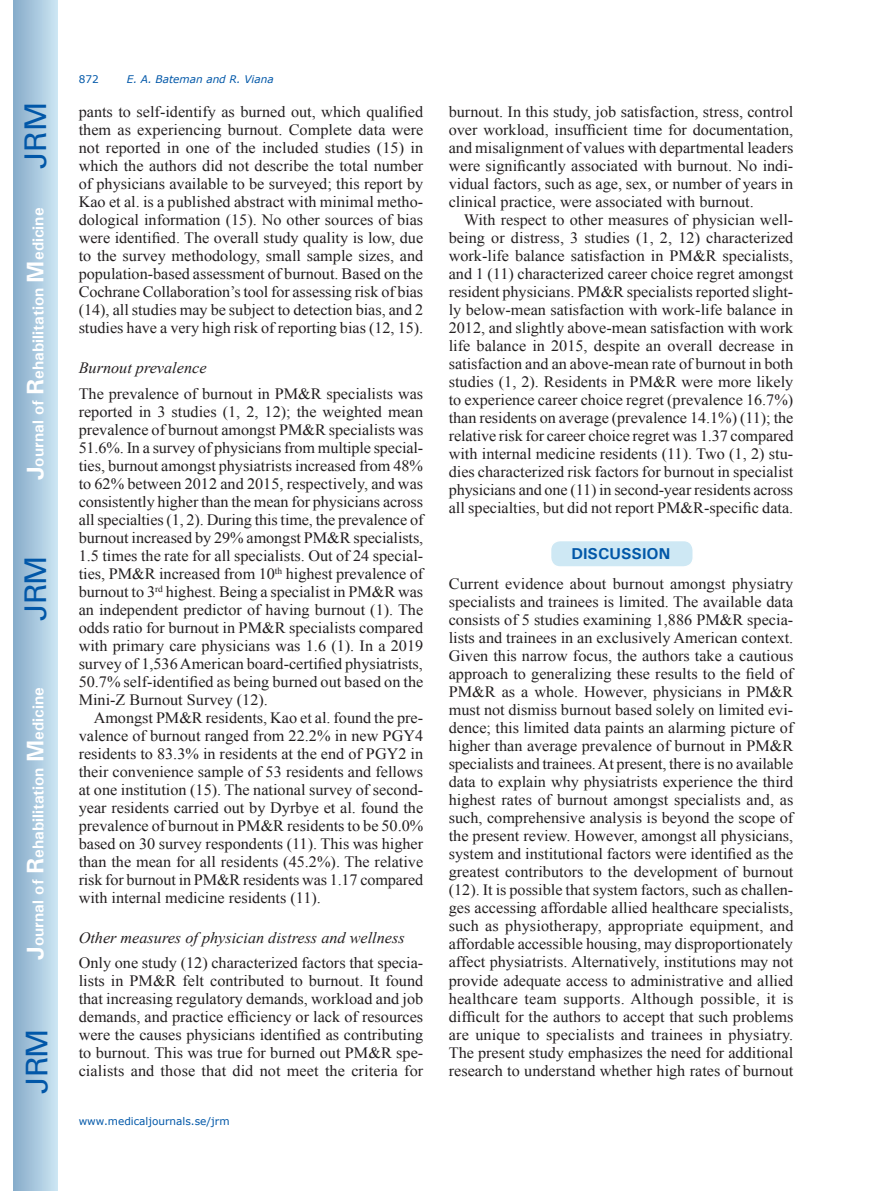
<style>
.page{position:relative;width:872px;height:1191px;background:#fff}
.page>*{position:absolute;margin:0;border:0;box-sizing:border-box;transform-origin:0 0}
.t1{font:30px "Univers";letter-spacing:-.03em;color:#0157a8}
.t2{font:15.75px/18px "Times New Roman";color:#231f20;text-align:justify}
.t3{font:700 15.75px "Univers";color:#fff}
.t4{font:italic 15.75px "Times New Roman";color:#231f20}
.t5{font:700 15.75px "Univers";color:#0157a8}
.t6{font:10.5px "Verdana";color:#0157a8}
.t7{font:italic 10.5px "Verdana";color:#0157a8}
.s1{font-size:24px}
</style>
<div class="page">
<div style="left:14px;top:0;width:43px;height:1191px;background:linear-gradient(to right,#88acca,#cbe5f2)"></div>
<div style="left:550px;top:540px;width:143px;height:27px;background:#cee8f4;border-radius:10px"></div>
<div style="left:550px;top:540px;width:144px;height:28px;border:2px solid #fff;border-radius:10px"></div>
<h1 class="t1" style="left:18px;top:169px;width:68px;rotate:-90deg">JRM</h1>
<p class="t3" style="left:28px;top:480px;width:274px;rotate:-90deg"><span class="s1">J</span>ournal of <span class="s1">R</span>ehabilitation <span class="s1">M</span>edicine</p>
<h1 class="t1" style="left:18px;top:620px;width:67px;rotate:-90deg">JRM</h1>
<p class="t3" style="left:28px;top:959px;width:274px;rotate:-90deg"><span class="s1">J</span>ournal of <span class="s1">R</span>ehabilitation <span class="s1">M</span>edicine</p>
<h1 class="t1" style="left:19px;top:1093px;width:67px;rotate:-90deg">JRM</h1>
<p class="t6" style="left:79px;top:72px;width:22px">872</p>
<p class="t7" style="left:127px;top:72px;width:148px">E. A. Bateman and R. Viana</p>
<p class="t2" style="left:79px;top:103px;width:346px">pants to self-identify as burned out, which qualified them as experiencing burnout. Complete data were not reported in one of the included studies (15) in which the authors did not describe the total number of physicians available to be surveyed; this report by Kao et al. is a published abstract with minimal metho&shy;dological information (15). No other sources of bias were identified. The overall study quality is low, due to the survey methodology, small sample sizes, and population-based assessment of burnout. Based on the Cochrane Collaboration’s tool for assessing risk of bias (14), all studies may be subject to detection bias, and 2 studies have a very high risk of reporting bias (12, 15).</p>
<p class="t4" style="left:79px;top:357px;width:129px">Burnout prevalence</p>
<p class="t2" style="left:79px;top:384px;width:346px">The prevalence of burnout in PM&amp;R specialists was reported in 3 studies (1, 2, 12); the weighted mean prevalence of burnout amongst PM&amp;R specialists was 51.6%. In a survey of physicians from multiple special&shy;ties, burnout amongst physiatrists increased from 48% to 62% between 2012 and 2015, respectively, and was consistently higher than the mean for physicians across all specialties (1, 2). During this time, the prevalence of burnout increased by 29% amongst PM&amp;R specialists, 1.5 times the rate for all specialists. Out of 24 special&shy;ties, PM&amp;R increased from 10<sup>th</sup> highest prevalence of burnout to 3<sup>rd</sup> highest. Being a specialist in PM&amp;R was an independent predictor of having burnout (1). The odds ratio for burnout in PM&amp;R specialists compared with primary care physicians was 1.6 (1). In a 2019 survey of 1,536 American board-certified physiatrists, 50.7% self-identified as being burned out based on the Mini-Z Burnout Survey (12).</p>
<p class="t2" style="left:79px;top:708px;width:346px;text-indent:15px">Amongst PM&amp;R residents, Kao et al. found the pre&shy;valence of burnout ranged from 22.2% in new PGY4 residents to 83.3% in residents at the end of PGY2 in their convenience sample of 53 residents and fellows at one institution (15). The national survey of second&shy;year residents carried out by Dyrbye et al. found the prevalence of burnout in PM&amp;R residents to be 50.0% based on 30 survey respondents (11). This was higher than the mean for all residents (45.2%). The relative risk for burnout in PM&amp;R residents was 1.17 compared with internal medicine residents (11).</p>
<p class="t4" style="left:79px;top:926px;width:327px">Other measures of physician distress and wellness</p>
<p class="t2" style="left:79px;top:954px;width:346px">Only one study (12) characterized factors that specia&shy;lists in PM&amp;R felt contributed to burnout. It found that increasing regulatory demands, workload and job demands, and practice efficiency or lack of resources were the causes physicians identified as contributing to burnout. This was true for burned out PM&amp;R spe&shy;cialists and those that did not meet the criteria for</p>
<p class="t6" style="left:79px;top:1114px;width:152px">www.medicaljournals.se/jrm</p>
<p class="t2" style="left:449px;top:103px;width:346px">burnout. In this study, job satisfaction, stress, control over workload, insufficient time for documentation, and misalignment of values with departmental leaders were significantly associated with burnout. No indi&shy;vidual factors, such as age, sex, or number of years in clinical practice, were associated with burnout.</p>
<p class="t2" style="left:449px;top:211px;width:346px;text-indent:15px">With respect to other measures of physician well&shy;being or distress, 3 studies (1, 2, 12) characterized work-life balance satisfaction in PM&amp;R specialists, and 1 (11) characterized career choice regret amongst resident physicians. PM&amp;R specialists reported slight&shy;ly below-mean satisfaction with work-life balance in 2012, and slightly above-mean satisfaction with work life balance in 2015, despite an overall decrease in satisfaction and an above-mean rate of burnout in both studies (1, 2). Residents in PM&amp;R were more likely to experience career choice regret (prevalence 16.7%) than residents on average (prevalence 14.1%) (11); the relative risk for career choice regret was 1.37 compared with internal medicine residents (11). Two (1, 2) stu&shy;dies characterized risk factors for burnout in specialist physicians and one (11) in second-year residents across all specialties, but did not report PM&amp;R-specific data.</p>
<p class="t5" style="left:571px;top:544px;width:101px">DISCUSSION</p>
<p class="t2" style="left:449px;top:575px;width:346px">Current evidence about burnout amongst physiatry specialists and trainees is limited. The available data consists of 5 studies examining 1,886 PM&amp;R specia&shy;lists and trainees in an exclusively American context.<br>Given this narrow focus, the authors take a cautious approach to generalizing these results to the field of PM&amp;R as a whole. However, physicians in PM&amp;R must not dismiss burnout based solely on limited evi&shy;dence; this limited data paints an alarming picture of higher than average prevalence of burnout in PM&amp;R specialists and trainees. At present, there is no available data to explain why physiatrists experience the third highest rates of burnout amongst specialists and, as such, comprehensive analysis is beyond the scope of the present review. However, amongst all physicians, system and institutional factors were identified as the greatest contributors to the development of burnout (12). It is possible that system factors, such as challen&shy;ges accessing affordable allied healthcare specialists, such as physiotherapy, appropriate equipment, and affordable accessible housing, may disproportionately affect physiatrists. Alternatively, institutions may not provide adequate access to administrative and allied healthcare team supports. Although possible, it is difficult for the authors to accept that such problems are unique to specialists and trainees in physiatry.<br>The present study emphasizes the need for additional research to understand whether high rates of burnout</p>
</div>
